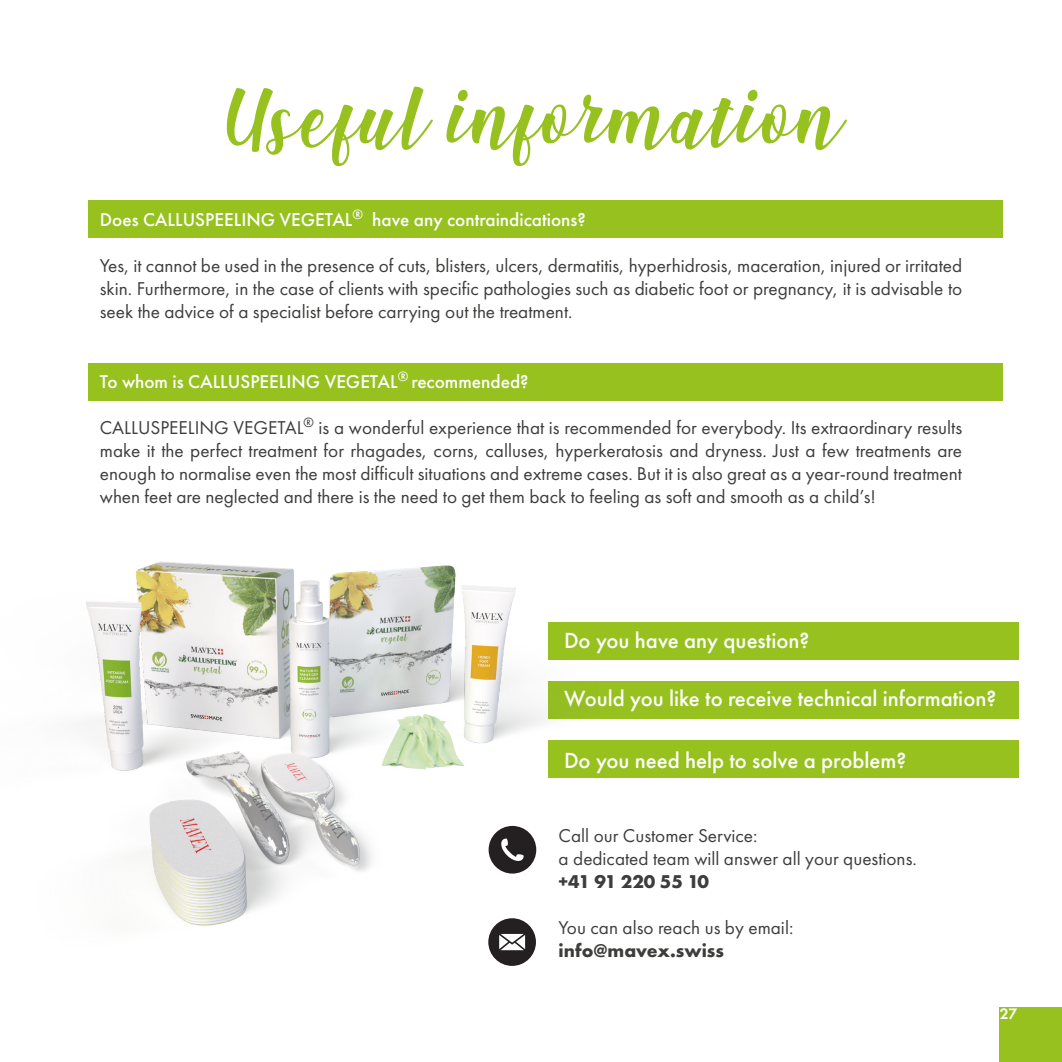
<style>
.page{position:relative;width:1062px;height:1062px;background:#fff}
.page>*{position:absolute;margin:0;border:0;box-sizing:border-box;transform-origin:0 0}
.t1{font:500 22.75px "Futura PT";color:#fff}
.t2{font:19.25px/23.1px "Futura PT";color:#3d3d3c;text-align:justify}
.t3{font:500 19.25px "Futura PT";color:#fff}
.t4{font:700 19.25px "Futura PT";color:#3d3d3c}
.t5{font:700 19.25px "Futura PT";letter-spacing:-.03em;color:#3d3d3c}
.t6{font:600 15.75px "Futura PT";color:#fff}
</style>
<div class="page">
<div style="left:1000px;top:1007px;width:62px;height:55px;background:#96c11f"></div>
<div style="left:547px;top:681px;width:471px;height:38px;background:#96c11f"></div>
<div style="left:547px;top:622px;width:471px;height:38px;background:#96c11f"></div>
<div style="left:547px;top:740px;width:471px;height:38px;background:#96c11f"></div>
<div style="left:88px;top:200px;width:914px;height:38px;background:#96c11f"></div>
<div style="left:88px;top:363px;width:914px;height:38px;background:#96c11f"></div>
<img style="left:86px;top:561px;width:462px;height:405px">
<svg style="left:227px;top:87px;width:620px;height:79px"></svg>
<p class="t3" style="left:100px;top:208px;width:487px">Does CALLUSPEELING VEGETAL<sup>®</sup> have any contraindications?</p>
<p class="t2" style="left:100px;top:254px;width:864px">Yes, it cannot be used in the presence of cuts, blisters, ulcers, dermatitis, hyperhidrosis, maceration, injured or irritated skin. Furthermore, in the case of clients with specific pathologies such as diabetic foot or pregnancy, it is advisable to seek the advice of a specialist before carrying out the treatment.</p>
<p class="t3" style="left:100px;top:370px;width:430px">To whom is CALLUSPEELING VEGETAL<sup>®</sup> recommended?</p>
<p class="t2" style="left:100px;top:416px;width:863px">CALLUSPEELING VEGETAL<sup>®</sup> is a wonderful experience that is recommended for everybody. Its extraordinary results make it the perfect treatment for rhagades, corns, calluses, hyperkeratosis and dryness. Just a few treatments are enough to normalise even the most difficult situations and extreme cases. But it is also great as a year-round treatment when feet are neglected and there is the need to get them back to feeling as soft and smooth as a child’s!</p>
<p class="t1" style="left:564px;top:626px;width:247px">Do you have any question?</p>
<p class="t1" style="left:564px;top:685px;width:434px">Would you like to receive technical information?</p>
<p class="t1" style="left:564px;top:746px;width:344px">Do you need help to solve a problem?</p>
<p class="t2" style="left:558px;top:823px;width:200px">Call our Customer Service:</p>
<p class="t2" style="left:558px;top:847px;width:360px">a dedicated team will answer all your questions.</p>
<p class="t5" style="left:558px;top:869px;width:152px">+41 91 220 55 10</p>
<p class="t2" style="left:558px;top:916px;width:236px">You can also reach us by email:</p>
<p class="t4" style="left:558px;top:938px;width:167px">info@mavex.swiss</p>
<p class="t6" style="left:1000px;top:1004px;width:19px">27</p>
</div>
